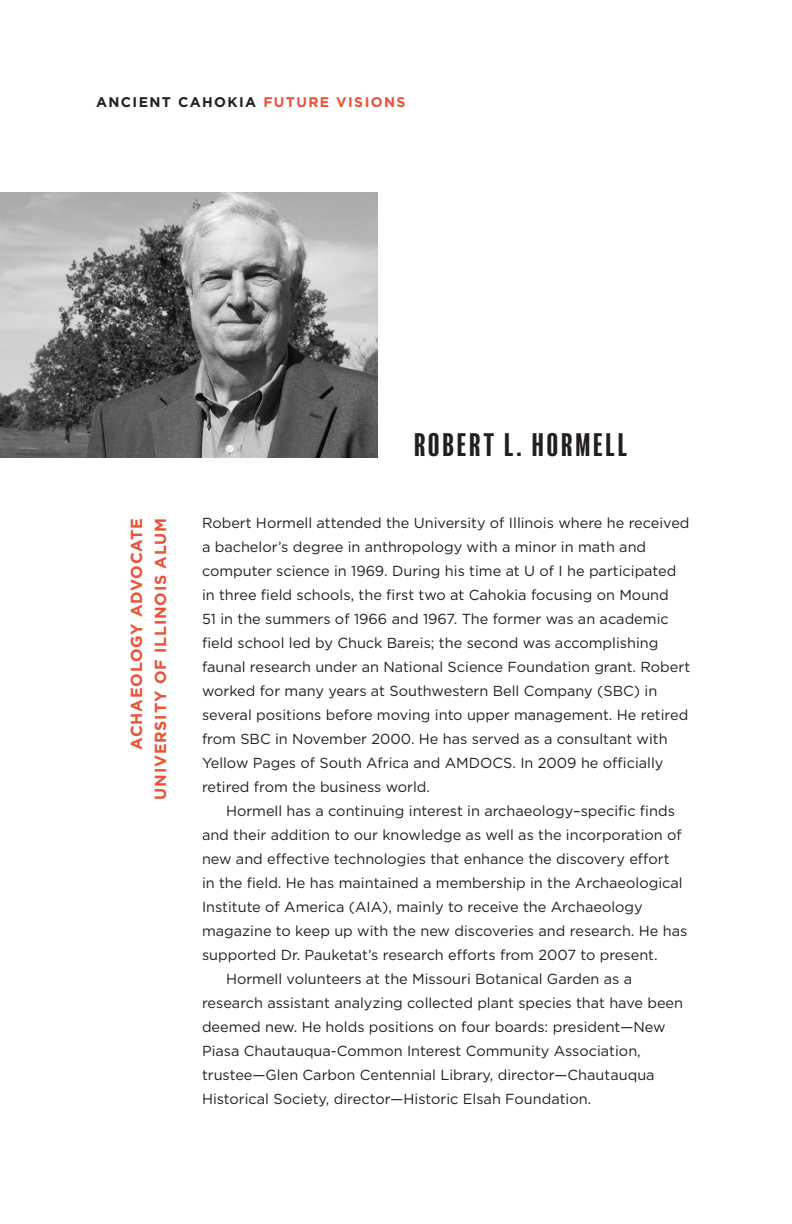
<style>
.page{position:relative;width:792px;height:1224px;background:#fff}
.page>*{position:absolute;margin:0;border:0;box-sizing:border-box;transform-origin:0 0}
.H_name{font:condensed 30px "Balboa";letter-spacing:.1em;color:#231f20}
.H_affiliation{font:700 16px "Gotham";letter-spacing:.05em;color:#ed5136}
.P_bio2{font:14.4px/24px "Gotham";color:#231f20}
.P_bio1{font:14.4px/24px "Gotham";color:#231f20}
.t1{font:700 14px "Gotham";letter-spacing:.1em;color:#231f20}
.s1{color:#ed5136}
</style>
<div class="page">
<img style="left:0;top:192px;width:378px;height:266px">
<p class="t1" style="left:96px;top:93px;width:311px">ANCIENT CAHOKIA <span class="s1">FUTURE VISIONS</span></p>
<p class="H_name" style="left:414px;top:429px;width:214px">ROBERT L. HORMELL</p>
<p class="H_affiliation" style="left:126px;top:750px;width:233px;rotate:-90deg">ACHAEOLOGY ADVOCATE</p>
<p class="H_affiliation" style="left:150px;top:800px;width:283px;rotate:-90deg">UNIVERSITY OF ILLINOIS ALUM</p>
<p class="P_bio1" style="left:202px;top:511px;width:490px">Robert Hormell attended the University of Illinois where he received a bachelor’s degree in anthropology with a minor in math and computer science in 1969. During his time at U of I he participated in three field schools, the first two at Cahokia focusing on Mound<br>51 in the summers of 1966 and 1967. The former was an academic field school led by Chuck Bareis; the second was accomplishing faunal research under an National Science Foundation grant. Robert worked for many years at Southwestern Bell Company (SBC) in several positions before moving into upper management. He retired from SBC in November 2000. He has served as a consultant with Yellow Pages of South Africa and AMDOCS. In 2009 he officially retired from the business world.</p>
<p class="P_bio2" style="left:202px;top:799px;width:487px;text-indent:24px">Hormell has a continuing interest in archaeology–specific finds and their addition to our knowledge as well as the incorporation of new and effective technologies that enhance the discovery effort<br>in the field. He has maintained a membership in the Archaeological Institute of America (AIA), mainly to receive the Archaeology magazine to keep up with the new discoveries and research. He has supported Dr. Pauketat’s research efforts from 2007 to present.</p>
<p class="P_bio2" style="left:202px;top:967px;width:483px;text-indent:24px">Hormell volunteers at the Missouri Botanical Garden as a research assistant analyzing collected plant species that have been deemed new. He holds positions on four boards: president—New Piasa Chautauqua-Common Interest Community Association, trustee—Glen Carbon Centennial Library, director—Chautauqua Historical Society, director—Historic Elsah Foundation.</p>
</div>
